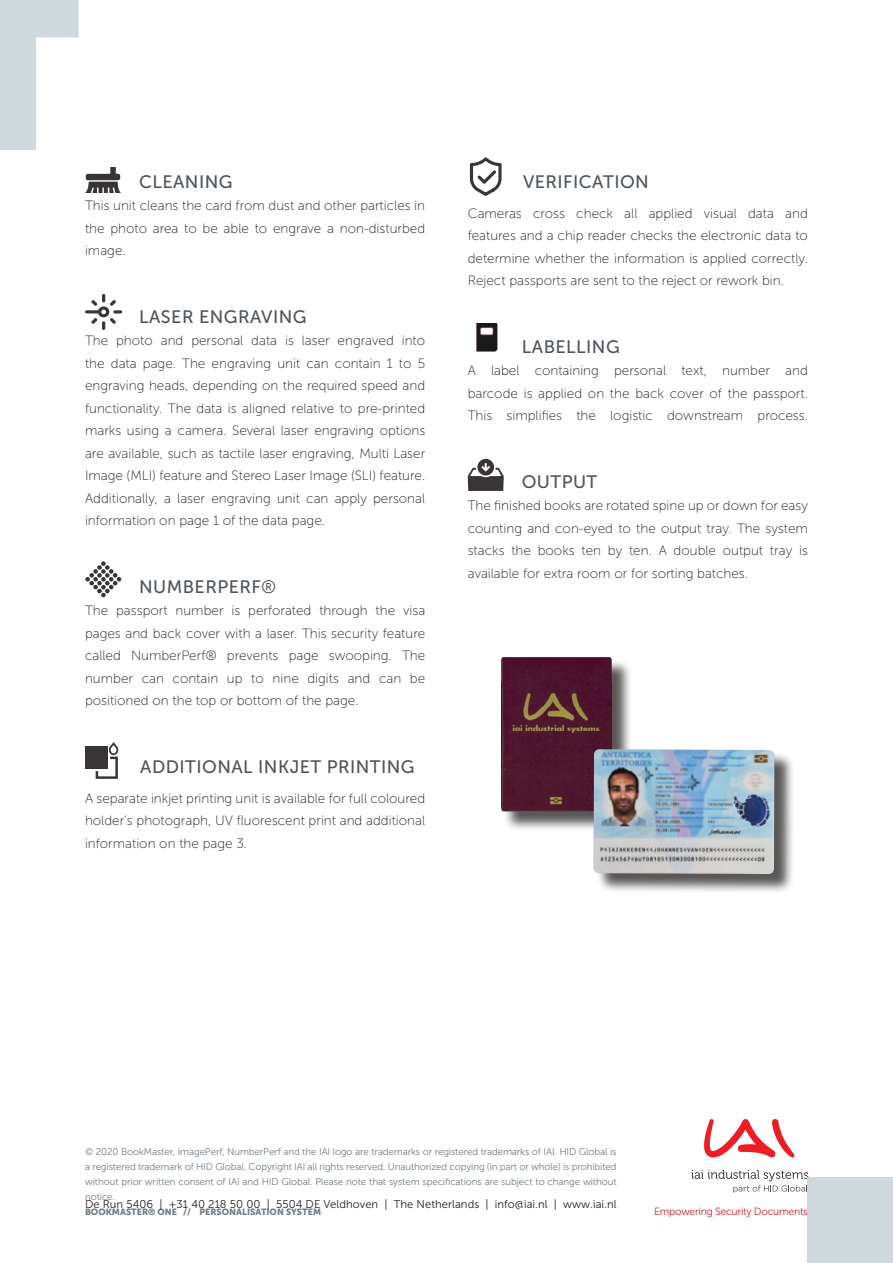
<style>
.page{position:relative;width:893px;height:1263px;background:#fff}
.page>*{position:absolute;margin:0;border:0;box-sizing:border-box;transform-origin:0 0}
.t1{font:18px "Museo Sans 500";letter-spacing:.025em;color:#4d545a}
.t2{font:13.5px/22.5px "Museo Sans 100";color:#231f20;text-align:justify}
.t3{font:11.25px "Museo Sans 300";letter-spacing:.005em;color:#231f20}
.t4{font:10.5px "Museo Sans 300";letter-spacing:-.025em;color:#d1232a}
.t5{font:9.75px/15px "Museo Sans 300";letter-spacing:-.01em;color:#717d83;text-align:justify}
.t6{font:9px "Museo Sans 900";color:#717d83}
.s1{font-family:"Museo Sans 100";color:#231f20}
</style>
<div class="page">
<svg style="left:704px;top:1119px;width:91px;height:39px"></svg>
<svg style="left:691px;top:1170px;width:117px;height:23px"></svg>
<div style="left:85px;top:746px;width:22px;height:22px;background:#393536"></div>
<svg style="left:96px;top:742px;width:23px;height:37px"></svg>
<img style="left:475px;top:323px;width:23px;height:29px">
<svg style="left:468px;top:459px;width:36px;height:32px"></svg>
<svg style="left:85px;top:561px;width:36px;height:36px"></svg>
<svg style="left:85px;top:294px;width:37px;height:36px"></svg>
<div style="left:504px;top:659px;width:128px;height:173px;background:#231f20;opacity:.75"></div>
<img style="left:501px;top:657px;width:111px;height:155px">
<div style="left:596px;top:751px;width:199px;height:144px;background:#231f20;opacity:.75"></div>
<img style="left:593px;top:749px;width:181px;height:125px">
<svg style="left:470px;top:157px;width:32px;height:39px"></svg>
<svg style="left:85px;top:168px;width:36px;height:25px"></svg>
<div style="left:808px;top:1178px;width:85px;height:85px;background:#cfd8dd"></div>
<svg style="left:0;top:0;width:79px;height:150px"></svg>
<h1 class="t1" style="left:139px;top:171px;width:95px">CLEANING</h1>
<p class="t2" style="left:85px;top:194px;width:342px">This unit cleans the card from dust and other particles in the photo area to be able to engrave a non-disturbed image.</p>
<h1 class="t1" style="left:139px;top:306px;width:169px">LASER ENGRAVING</h1>
<p class="t2" style="left:85px;top:329px;width:342px">The photo and personal data is laser engraved into the data page. The engraving unit can contain 1 to 5 engraving heads, depending on the required speed and functionality. The data is aligned relative to pre-printed marks using a camera. Several laser engraving options are available, such as tactile laser engraving, Multi Laser Image (MLI) feature and Stereo Laser Image (SLI) feature.<br>Additionally, a laser engraving unit can apply personal information on page 1 of the data page.</p>
<h1 class="t1" style="left:139px;top:576px;width:139px">NUMBERPERF<span class="s1">®</span></h1>
<p class="t2" style="left:85px;top:599px;width:342px">The passport number is perforated through the visa pages and back cover with a laser. This security feature called NumberPerf® prevents page swooping. The number can contain up to nine digits and can be positioned on the top or bottom of the page.</p>
<h1 class="t1" style="left:140px;top:756px;width:276px">ADDITIONAL INKJET PRINTING</h1>
<p class="t2" style="left:85px;top:787px;width:342px">A separate inkjet printing unit is available for full coloured holder’s photograph, UV fluorescent print and additional information on the page 3.</p>
<h1 class="t1" style="left:523px;top:171px;width:127px">VERIFICATION</h1>
<p class="t2" style="left:468px;top:202px;width:342px">Cameras cross check all applied visual data and features and a chip reader checks the electronic data to determine whether the information is applied correctly.<br>Reject passports are sent to the reject or rework bin.</p>
<h1 class="t1" style="left:522px;top:336px;width:99px">LABELLING</h1>
<p class="t2" style="left:468px;top:359px;width:342px">A label containing personal text, number and barcode is applied on the back cover of the passport.<br>This simplifies the logistic downstream process.</p>
<h1 class="t1" style="left:522px;top:471px;width:77px">OUTPUT</h1>
<p class="t2" style="left:468px;top:494px;width:342px">The finished books are rotated spine up or down for easy counting and con-eyed to the output tray. The system stacks the books ten by ten. A double output tray is available for extra room or for sorting batches.</p>
<p class="t5" style="left:85px;top:1144px;width:533px">© 2020 BookMaster, ImagePerf, NumberPerf and the IAI logo are trademarks or registered trademarks of IAI. HID Global is a registered trademark of HID Global. Copyright IAI all rights reserved. Unauthorized copying (in part or whole) is prohibited without prior written consent of IAI and HID Global. Please note that system specifications are subject to change without notice.</p>
<p class="t3" style="left:85px;top:1198px;width:533px">De Run 5406 | +31 40 218 50 00 | 5504 DE Veldhoven | The Netherlands | info@iai.nl | www.iai.nl</p>
<p class="t6" style="left:85px;top:1207px;width:238px">BOOKMASTER® ONE // PERSONALISATION SYSTEM</p>
<p class="t4" style="left:654px;top:1206px;width:155px">Empowering Security Documents</p>
</div>
